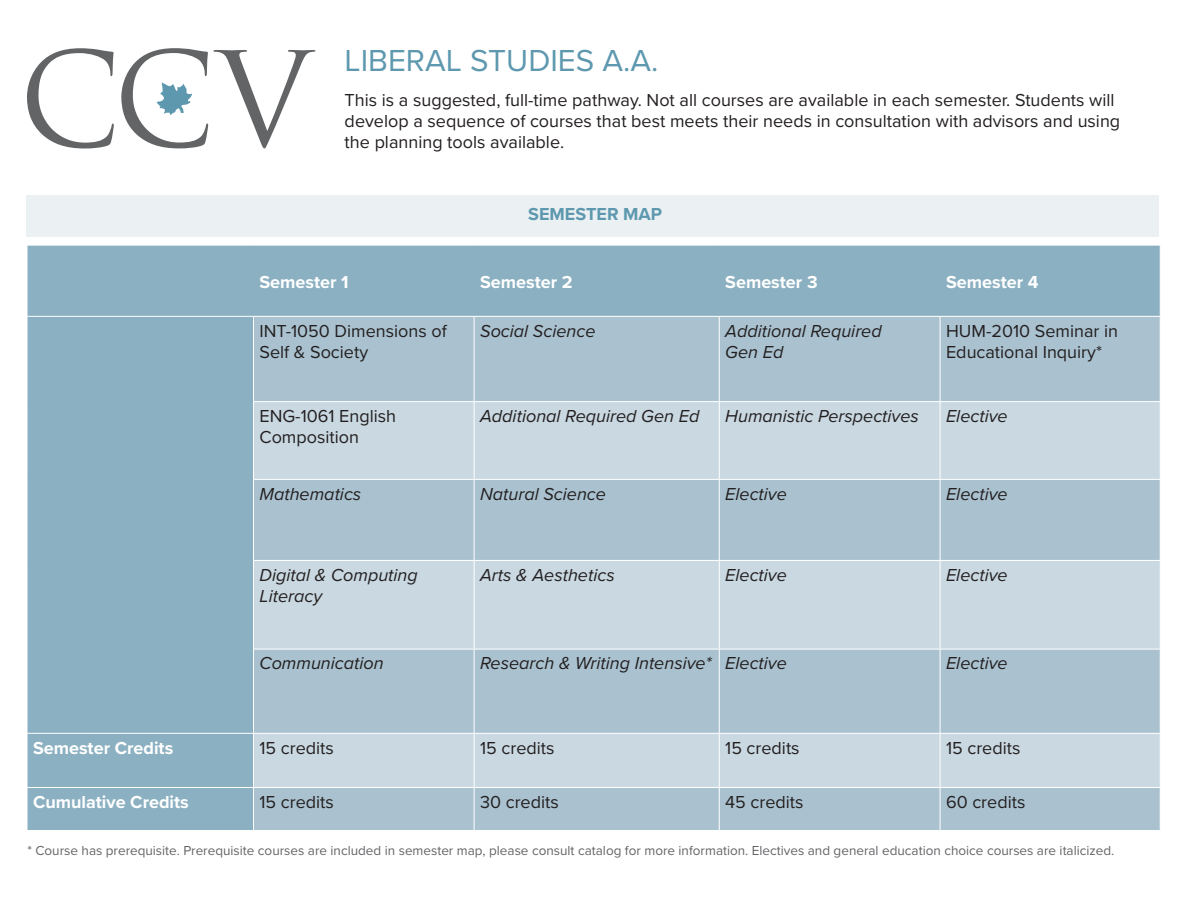
<style>
.page{position:relative;width:1188px;height:918px;background:#fff}
.page>*{position:absolute;margin:0;border:0;box-sizing:border-box;transform-origin:0 0}
.t1{font:31.5px "Proxima Nova";color:#5d98af}
.Table_content{font:italic 18px/21.6px "Proxima Nova";color:#231f20}
.Info_text{font:18px/21px "Proxima Nova";color:#231f20}
.Table_content-2{font:18px/21.6px "Proxima Nova";color:#231f20}
.Column_header_p1{font:700 18px "Proxima Nova";color:#fff}
.Semester_Map{font:700 18px "Proxima Nova";color:#5d98af}
.Prerequisite{font:13.5px "Proxima Nova";color:#636466}
</style>
<div class="page">
<svg style="left:27px;top:48px;width:87px;height:100px"></svg>
<svg style="left:121px;top:48px;width:194px;height:100px"></svg>
<div style="left:28px;top:246px;width:1132px;height:584px;background:#8bb0c1"></div>
<div style="left:254px;top:317px;width:906px;height:513px;background:#aac2d0"></div>
<svg style="left:254px;top:402px;width:906px;height:385px;background:#bbced9"></svg>
<hr style="left:253px;top:317px;width:1px;height:84px;background:#fff">
<hr style="left:474px;top:317px;width:1px;height:84px;background:#fff">
<hr style="left:719px;top:317px;width:1px;height:84px;background:#fff">
<hr style="left:940px;top:317px;width:1px;height:84px;background:#fff">
<hr style="left:253px;top:401px;width:221px;height:1px;background:#fff">
<hr style="left:253px;top:402px;width:1px;height:77px;background:#fff">
<hr style="left:474px;top:401px;width:245px;height:1px;background:#fff">
<hr style="left:474px;top:402px;width:1px;height:77px;background:#fff">
<hr style="left:719px;top:401px;width:221px;height:1px;background:#fff">
<hr style="left:719px;top:402px;width:1px;height:77px;background:#fff">
<hr style="left:940px;top:401px;width:221px;height:1px;background:#fff">
<hr style="left:940px;top:402px;width:1px;height:77px;background:#fff">
<hr style="left:253px;top:479px;width:221px;height:1px;background:#fff">
<hr style="left:253px;top:480px;width:1px;height:80px;background:#fff">
<hr style="left:474px;top:479px;width:245px;height:1px;background:#fff">
<hr style="left:474px;top:480px;width:1px;height:80px;background:#fff">
<hr style="left:719px;top:479px;width:221px;height:1px;background:#fff">
<hr style="left:719px;top:480px;width:1px;height:80px;background:#fff">
<hr style="left:940px;top:479px;width:221px;height:1px;background:#fff">
<hr style="left:940px;top:480px;width:1px;height:80px;background:#fff">
<hr style="left:253px;top:560px;width:221px;height:1px;background:#fff">
<hr style="left:253px;top:561px;width:1px;height:88px;background:#fff">
<hr style="left:474px;top:560px;width:245px;height:1px;background:#fff">
<hr style="left:474px;top:561px;width:1px;height:88px;background:#fff">
<hr style="left:719px;top:560px;width:221px;height:1px;background:#fff">
<hr style="left:719px;top:561px;width:1px;height:88px;background:#fff">
<hr style="left:940px;top:560px;width:221px;height:1px;background:#fff">
<hr style="left:940px;top:561px;width:1px;height:88px;background:#fff">
<hr style="left:253px;top:649px;width:221px;height:1px;background:#fff">
<hr style="left:253px;top:649px;width:1px;height:84px;background:#fff">
<hr style="left:474px;top:649px;width:245px;height:1px;background:#fff">
<hr style="left:474px;top:649px;width:1px;height:84px;background:#fff">
<hr style="left:719px;top:649px;width:221px;height:1px;background:#fff">
<hr style="left:719px;top:649px;width:1px;height:84px;background:#fff">
<hr style="left:940px;top:649px;width:221px;height:1px;background:#fff">
<hr style="left:940px;top:649px;width:1px;height:84px;background:#fff">
<hr style="left:27px;top:733px;width:227px;height:1px;background:#fff">
<hr style="left:254px;top:733px;width:220px;height:1px;background:#fff">
<hr style="left:253px;top:734px;width:1px;height:53px;background:#fff">
<hr style="left:474px;top:733px;width:245px;height:1px;background:#fff">
<hr style="left:474px;top:734px;width:1px;height:53px;background:#fff">
<hr style="left:719px;top:733px;width:221px;height:1px;background:#fff">
<hr style="left:719px;top:734px;width:1px;height:53px;background:#fff">
<hr style="left:940px;top:733px;width:221px;height:1px;background:#fff">
<hr style="left:940px;top:734px;width:1px;height:53px;background:#fff">
<hr style="left:27px;top:787px;width:227px;height:1px;background:#fff">
<hr style="left:254px;top:787px;width:220px;height:1px;background:#fff">
<hr style="left:253px;top:788px;width:1px;height:42px;background:#fff">
<hr style="left:474px;top:787px;width:245px;height:1px;background:#fff">
<hr style="left:474px;top:788px;width:1px;height:42px;background:#fff">
<hr style="left:719px;top:787px;width:221px;height:1px;background:#fff">
<hr style="left:719px;top:788px;width:1px;height:42px;background:#fff">
<hr style="left:940px;top:787px;width:221px;height:1px;background:#fff">
<hr style="left:940px;top:788px;width:1px;height:42px;background:#fff">
<hr style="left:27px;top:316px;width:227px;height:1px;background:#fff">
<hr style="left:254px;top:316px;width:220px;height:1px;background:#fff">
<hr style="left:474px;top:316px;width:245px;height:1px;background:#fff">
<hr style="left:719px;top:316px;width:221px;height:1px;background:#fff">
<hr style="left:940px;top:316px;width:221px;height:1px;background:#fff">
<div style="left:27px;top:195px;width:1132px;height:42px;background:#ebf0f3"></div>
<p class="t1" style="left:345px;top:37px;width:315px">LIBERAL STUDIES A.A.</p>
<p class="Info_text" style="left:345px;top:88px;width:777px">This is a suggested, full-time pathway. Not all courses are available in each semester. Students will develop a sequence of courses that best meets their needs in consultation with advisors and using</p>
<p class="Info_text" style="left:345px;top:130px;width:221px">the planning tools available.</p>
<p class="Semester_Map" style="left:528px;top:201px;width:135px">SEMESTER MAP</p>
<p class="Column_header_p1" style="left:260px;top:268px;width:91px">Semester 1</p>
<p class="Column_header_p1" style="left:480px;top:268px;width:94px">Semester 2</p>
<p class="Column_header_p1" style="left:725px;top:268px;width:94px">Semester 3</p>
<p class="Column_header_p1" style="left:946px;top:268px;width:94px">Semester 4</p>
<p class="Table_content-2" style="left:260px;top:319px;width:189px">INT-1050 Dimensions of<br>Self &amp; Society</p>
<p class="Table_content" style="left:480px;top:319px;width:117px">Social Science</p>
<p class="Table_content" style="left:725px;top:319px;width:158px">Additional Required<br>Gen Ed</p>
<p class="Table_content-2" style="left:946px;top:319px;width:173px">HUM-2010 Seminar in<br>Educational Inquiry*</p>
<p class="Table_content-2" style="left:260px;top:404px;width:138px">ENG-1061 English<br>Composition</p>
<p class="Table_content" style="left:480px;top:404px;width:221px">Additional Required Gen Ed</p>
<p class="Table_content" style="left:725px;top:404px;width:195px">Humanistic Perspectives</p>
<p class="Table_content" style="left:946px;top:404px;width:63px">Elective</p>
<p class="Table_content" style="left:260px;top:482px;width:103px">Mathematics</p>
<p class="Table_content" style="left:480px;top:482px;width:127px">Natural Science</p>
<p class="Table_content" style="left:725px;top:482px;width:63px">Elective</p>
<p class="Table_content" style="left:946px;top:482px;width:63px">Elective</p>
<p class="Table_content" style="left:260px;top:563px;width:160px">Digital &amp; Computing<br>Literacy</p>
<p class="Table_content" style="left:480px;top:563px;width:136px">Arts &amp; Aesthetics</p>
<p class="Table_content" style="left:725px;top:563px;width:63px">Elective</p>
<p class="Table_content" style="left:946px;top:563px;width:63px">Elective</p>
<p class="Table_content" style="left:260px;top:652px;width:126px">Communication</p>
<p class="Table_content" style="left:480px;top:652px;width:233px">Research &amp; Writing Intensive*</p>
<p class="Table_content" style="left:725px;top:652px;width:63px">Elective</p>
<p class="Table_content" style="left:946px;top:652px;width:63px">Elective</p>
<p class="Column_header_p1" style="left:33px;top:734px;width:142px">Semester Credits</p>
<p class="Table_content-2" style="left:260px;top:736px;width:76px">15 credits</p>
<p class="Table_content-2" style="left:480px;top:736px;width:76px">15 credits</p>
<p class="Table_content-2" style="left:725px;top:736px;width:76px">15 credits</p>
<p class="Table_content-2" style="left:946px;top:736px;width:76px">15 credits</p>
<p class="Column_header_p1" style="left:33px;top:788px;width:157px">Cumulative Credits</p>
<p class="Table_content-2" style="left:260px;top:790px;width:76px">15 credits</p>
<p class="Table_content-2" style="left:480px;top:790px;width:80px">30 credits</p>
<p class="Table_content-2" style="left:725px;top:790px;width:80px">45 credits</p>
<p class="Table_content-2" style="left:946px;top:790px;width:81px">60 credits</p>
<p class="Prerequisite" style="left:27px;top:840px;width:1089px">* Course has prerequisite. Prerequisite courses are included in semester map, please consult catalog for more information. Electives and general education choice courses are italicized.</p>
</div>
